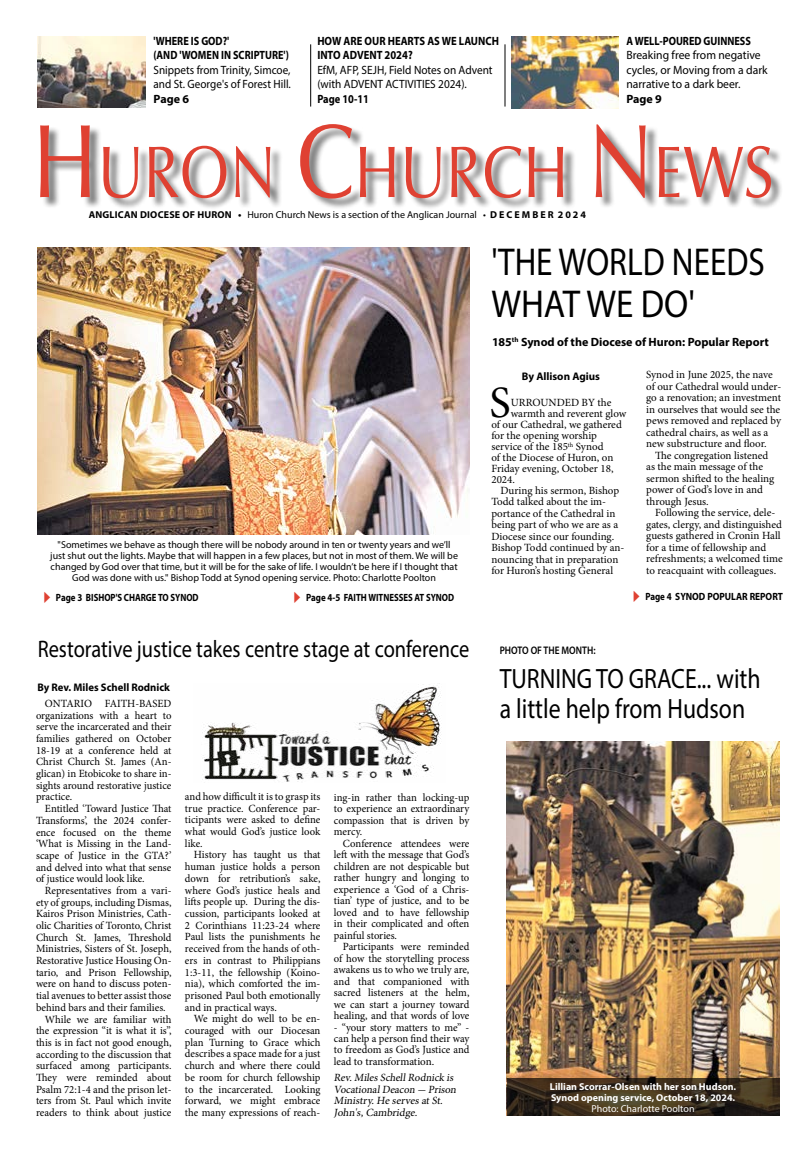
<style>
.page{position:relative;width:792px;height:1152px;background:#fff}
.page>*{position:absolute;margin:0;border:0;box-sizing:border-box;transform-origin:0 0}
.t1{font:73.5px "Optima Nova LT";color:#df4132;scale:.83 1}
.t2{font:44.8px "Minion Pro";color:#000}
.t3{font:39px/42px "Myriad Pro";color:#000;scale:.85 1}
.t4{font:28px/30px "Myriad Pro";color:#000;scale:.85 1}
.t5{font:24px "Myriad Pro";color:#000;scale:.85 1}
.t6{font:12px/14.4px "Myriad Pro";color:#000}
.t7{font:12px/14.4px "Myriad Pro";color:#000;scale:.94 1}
.t8{font:700 12px/14.4px "Myriad Pro";color:#000;scale:.85 1}
.t9{font:12px/14.4px "Myriad Pro";color:#000;scale:.93 1}
.t10{font:700 12px "Myriad Pro";color:#000}
.t11{font:700 12px/14.4px "Myriad Pro";color:#000;scale:.88 1}
.t12{font:700 12px "Myriad Pro";color:#000;scale:.87 1}
.t13{font:11px/11.5px "Minion Pro";color:#000;text-align:justify}
.t14{font:700 11px "Myriad Pro";color:#000}
.t15{font:600 11px "Myriad Pro";color:#000;scale:.85 1}
.t16{font:700 10.5px "Myriad Pro";color:#000;scale:.85 1}
.t17{font:10px/11px "Myriad Pro";color:#000;text-align:center}
.t18{font:700 10px/11px "Myriad Pro";color:#fff}
.t19{font:10px "Myriad Pro";color:#fff}
.s1{font-size:105px}
.s2{font-weight:700}
.s3{color:#df4132}
</style>
<div class="page">
<img style="left:512px;top:37px;width:107px;height:71px">
<hr style="left:310px;top:44px;width:1px;height:63px;background:#000">
<hr style="left:505px;top:44px;width:1px;height:63px;background:#000">
<img style="left:38px;top:37px;width:107px;height:70px">
<div style="left:41px;top:126px;width:742px;height:84px;background:#000;opacity:.5"></div>
<img style="left:37px;top:248px;width:432px;height:286px">
<img style="left:202px;top:683px;width:239px;height:99px">
<img style="left:507px;top:742px;width:273px;height:374px">
<svg style="left:507px;top:1079px;width:272px;height:37px;background:#3a2d1c"></svg>
<p class="t11" style="left:317px;top:33px;width:208px">HOW ARE OUR HEARTS AS WE LAUNCH<br>INTO ADVENT 2024?</p>
<p class="t7" style="left:317px;top:62px;width:188px">EfM, AFP, SEJH, Field Notes on Advent (with ADVENT ACTIVITIES 2024).</p>
<p class="t12" style="left:317px;top:91px;width:61px">Page 10-11</p>
<h1 class="t1" style="left:32px;top:130px;width:895px"><span class="s1">H</span>URON <span class="s1">C</span>HURCH <span class="s1">N</span> EWS</h1>
<p class="t8" style="left:154px;top:33px;width:161px">'WHERE IS GOD?'<br>(AND 'WOMEN IN SCRIPTURE')</p>
<p class="t9" style="left:154px;top:62px;width:149px">Snippets from Trinity, Simcoe, and St. George's of Forest Hill.</p>
<p class="t10" style="left:154px;top:91px;width:37px">Page 6</p>
<p class="t8" style="left:626px;top:33px;width:148px">A WELL-POURED GUINNESS</p>
<p class="t6" style="left:626px;top:48px;width:143px">Breaking free from negative cycles, or Moving from a dark narrative to a dark beer.</p>
<p class="t10" style="left:626px;top:91px;width:37px">Page 9</p>
<p class="t17" style="left:89px;top:209px;width:499px"><span class="s2">ANGLICAN DIOCESE OF HURON •</span> Huron Church News is a section of the Anglican Journal • <span class="s2">D E C E M B E R 2 0 2 4</span></p>
<h3 class="t3" style="left:491px;top:240px;width:323px">'THE WORLD NEEDS<br>WHAT WE DO'</h3>
<p class="t17" style="left:50px;top:539px;width:409px">"Sometimes we behave as though there will be nobody around in ten or twenty years and we’ll just shut out the lights. Maybe that will happen in a few places, but not in most of them. We will be changed by God over that time, but it will be for the sake of life. I wouldn’t be here if I thought that God was done with us." Bishop Todd at Synod opening service. Photo: Charlotte Poolton</p>
<p class="t16" style="left:37px;top:590px;width:191px"><span class="s3">✔</span>Page 3 BISHOP'S CHARGE TO SYNOD</p>
<p class="t16" style="left:288px;top:590px;width:198px"><span class="s3">✔</span>Page 4-5 FAITH WITNESSES AT SYNOD</p>
<h3 class="t5" style="left:38px;top:634px;width:509px">Restorative justice takes centre stage at conference</h3>
<p class="t14" style="left:37px;top:680px;width:134px">By Rev. Miles Schell Rodnick</p>
<p class="t13" style="left:36px;top:698px;width:137px;text-indent:9px">ONTARIO FAITH-BASED organizations with a heart to serve the incarcerated and their families gathered on October 18-19 at a conference held at Christ Church St. James (An&shy;glican) in Etobicoke to share in&shy;sights around restorative justice practice.</p>
<p class="t13" style="left:36px;top:803px;width:137px;text-indent:9px">Entitled ‘Toward Justice That Transforms’, the 2024 confer&shy;ence focused on the theme ‘What is Missing in the Land&shy;scape of Justice in the GTA?’ and delved into what that sense of justice would look like.</p>
<p class="t13" style="left:45px;top:885px;width:128px">Representatives from a vari-</p>
<p class="t13" style="left:36px;top:896px;width:137px">ety of groups, including Dismas,</p>
<p class="t13" style="left:36px;top:908px;width:137px">Kairos Prison Ministries, Cath-</p>
<p class="t13" style="left:36px;top:920px;width:137px">olic Charities of Toronto, Christ</p>
<p class="t13" style="left:36px;top:931px;width:137px">Church St. James, Threshold</p>
<p class="t13" style="left:36px;top:943px;width:137px">Ministries, Sisters of St. Joseph,</p>
<p class="t13" style="left:36px;top:955px;width:137px">Restorative Justice Housing On-</p>
<p class="t13" style="left:36px;top:967px;width:137px">tario, and Prison Fellowship,</p>
<p class="t13" style="left:36px;top:978px;width:137px">were on hand to discuss poten-</p>
<p class="t13" style="left:36px;top:990px;width:137px">tial avenues to better assist those</p>
<p class="t13" style="left:36px;top:1002px;width:131px">behind bars and their families.</p>
<p class="t13" style="left:45px;top:1013px;width:128px">While we are familiar with</p>
<p class="t13" style="left:36px;top:1025px;width:137px">the expression “it is what it is”,</p>
<p class="t13" style="left:36px;top:1037px;width:137px">this is in fact not good enough,</p>
<p class="t13" style="left:36px;top:1048px;width:137px">according to the discussion that</p>
<p class="t13" style="left:36px;top:1060px;width:137px">surfaced among participants.</p>
<p class="t13" style="left:36px;top:1072px;width:137px">They were reminded about</p>
<p class="t13" style="left:36px;top:1083px;width:137px">Psalm 72:1-4 and the prison let-</p>
<p class="t13" style="left:36px;top:1095px;width:137px">ters from St. Paul which invite</p>
<p class="t13" style="left:36px;top:1107px;width:137px">readers to think about justice</p>
<p class="t13" style="left:185px;top:791px;width:137px">and how difficult it is to grasp its true practice. Conference par&shy;ticipants were asked to define what would God’s justice look like.</p>
<p class="t13" style="left:185px;top:849px;width:137px;text-indent:9px">History has taught us that human justice holds a person down for retribution’s sake, where God’s justice heals and lifts people up. During the dis&shy;cussion, participants looked at 2 Corinthians 11:23-24 where Paul lists the punishments he received from the hands of oth&shy;ers in contrast to Philippians 1:3-11, the fellowship (Koino&shy;nia), which comforted the im&shy;prisoned Paul both emotionally and in practical ways.</p>
<p class="t13" style="left:185px;top:1013px;width:137px;text-indent:9px">We might do well to be en&shy;couraged with our Diocesan plan Turning to Grace which describes a space made for a just church and where there could be room for church fellowship to the incarcerated. Looking forward, we might embrace the many expressions of reach-</p>
<p class="t13" style="left:334px;top:791px;width:137px">ing-in rather than locking-up to experience an extraordinary compassion that is driven by mercy.</p>
<p class="t13" style="left:334px;top:837px;width:137px;text-indent:9px">Conference attendees were left with the message that God’s children are not despicable but rather hungry and longing to experience a ‘God of a Chris&shy;tian’ type of justice, and to be loved and to have fellowship in their complicated and often painful stories.</p>
<p class="t13" style="left:334px;top:941px;width:137px;text-indent:9px">Participants were reminded of how the storytelling process awakens us to who we truly are, and that companioned with sacred listeners at the helm, we can start a journey toward healing, and that words of love</p>
<p class="t13" style="left:334px;top:1021px;width:137px">- “your story matters to me” - can help a person find their way to freedom as God’s Justice and lead to transformation.</p>
<p class="t13" style="left:334px;top:1072px;width:126px;text-align:left">Rev.Miles SchellRodnick is<br>VocationalDeacon - Prison<br>Ministry.He serves atSt.<br>John's,Cambridge.</p>
<p class="t10" style="left:492px;top:334px;width:278px">185<sup>th</sup> Synod of the Diocese of Huron: Popular Report</p>
<p class="t14" style="left:522px;top:369px;width:80px">By Allison Agius</p>
<h2 class="t2" style="left:490px;top:373px;width:23px">S</h2>
<p class="t13" style="left:511px;top:397px;width:102px">URROUNDED BY the</p>
<p class="t13" style="left:511px;top:408px;width:117px">warmth and reverent glow</p>
<p class="t13" style="left:491px;top:419px;width:132px">of our Cathedral, we gathered</p>
<p class="t13" style="left:491px;top:430px;width:107px">for the opening worship</p>
<p class="t13" style="left:491px;top:441px;width:114px">service of the 185<sup>th</sup> Synod</p>
<p class="t13" style="left:491px;top:452px;width:124px">of the Diocese of Huron, on</p>
<p class="t13" style="left:491px;top:463px;width:124px">Friday evening, October 18,</p>
<p class="t13" style="left:491px;top:474px;width:25px">2024.</p>
<p class="t13" style="left:500px;top:485px;width:120px">During his sermon, Bishop</p>
<p class="t13" style="left:491px;top:496px;width:134px;text-align:left">Todd talked about the im&shy;portance of the Cathedral in being part of who we are as a<br>Diocese since our founding.<br>Bishop Todd continued by an&shy;nouncing that in preparation for Huron’s hosting General</p>
<p class="t13" style="left:646px;top:369px;width:137px;text-align:left">Synod in June 2025, the nave of our Cathedral would under&shy;go a renovation; an investment in ourselves that would see the pews removed and replaced by cathedral chairs, as well as a new substructure and floor.</p>
<p class="t13" style="left:646px;top:450px;width:130px;text-align:left;text-indent:9px">The congregation listened as the main message of the sermon shifted to the healing power of God’s love in and through Jesus.</p>
<p class="t13" style="left:646px;top:507px;width:138px;text-align:left;text-indent:9px">Following the service, dele&shy;gates, clergy, and distinguished guests gathered in Cronin Hall for a time of fellowship and refreshments; a welcomed time to reacquaint with colleagues.</p>
<p class="t16" style="left:627px;top:589px;width:185px"><span class="s3">✔</span>Page 4 SYNOD POPULAR REPORT</p>
<p class="t15" style="left:500px;top:643px;width:114px">PHOTO OF THE MONTH:</p>
<h3 class="t4" style="left:500px;top:663px;width:309px">TURNING TO GRACE... with a little help from Hudson</h3>
<p class="t18" style="left:550px;top:1081px;width:188px">Lillian Scorrar-Olsen with her son Hudson.<br>Synod opening service, October 18, 2024.</p>
<p class="t19" style="left:592px;top:1103px;width:104px">Photo: Charlotte Poolton</p>
</div>
